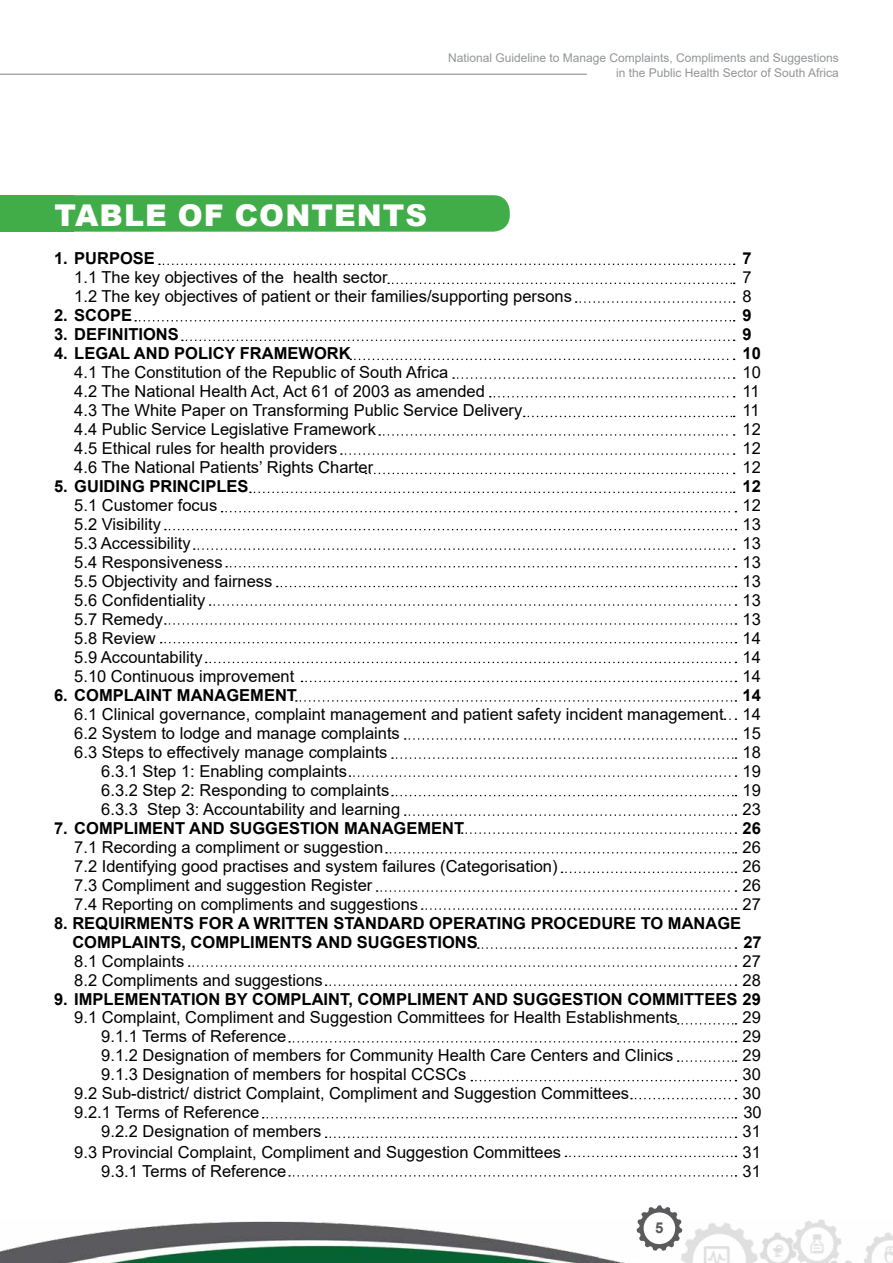
<style>
.page{position:relative;width:893px;height:1263px;background:#fff}
.page>*{position:absolute;margin:0;border:0;box-sizing:border-box;transform-origin:0 0}
.t1{font:900 30px "Arial";letter-spacing:.035em;color:#fff}
.t2{font:16.5px/18.9px "Arial";color:#000}
.t3{font:700 16.5px/19px "Arial";color:#000}
.t4{font:700 15px "Arial";color:#58595b}
.t5{font:12px/14.4px "Arial";color:#939598;text-align:right}
</style>
<div class="page">
<img style="left:0;top:1219px;width:893px;height:44px">
<svg style="left:637px;top:1205px;width:45px;height:46px"></svg>
<hr style="left:0;top:73px;width:587px;height:2px;background:#a7a9ac">
<div style="left:42px;top:195px;width:468px;height:37px;background:#41ad49;border-radius:16px"></div>
<div style="left:0;top:195px;width:74px;height:37px;background:#41ad49"></div>
<svg style="left:159px;top:264px;width:576px;height:1px"></svg>
<svg style="left:388px;top:283px;width:347px;height:1px"></svg>
<svg style="left:576px;top:301px;width:159px;height:2px"></svg>
<svg style="left:135px;top:320px;width:600px;height:1px"></svg>
<svg style="left:182px;top:340px;width:553px;height:1px"></svg>
<svg style="left:350px;top:359px;width:385px;height:1px"></svg>
<svg style="left:453px;top:377px;width:282px;height:2px"></svg>
<svg style="left:490px;top:396px;width:245px;height:1px"></svg>
<svg style="left:524px;top:416px;width:211px;height:1px"></svg>
<svg style="left:379px;top:434px;width:356px;height:2px"></svg>
<svg style="left:341px;top:453px;width:394px;height:2px"></svg>
<svg style="left:366px;top:473px;width:369px;height:1px"></svg>
<svg style="left:250px;top:492px;width:485px;height:1px"></svg>
<svg style="left:222px;top:511px;width:514px;height:1px"></svg>
<svg style="left:165px;top:529px;width:571px;height:1px"></svg>
<svg style="left:226px;top:566px;width:510px;height:1px"></svg>
<svg style="left:277px;top:586px;width:459px;height:1px"></svg>
<svg style="left:210px;top:604px;width:526px;height:2px"></svg>
<svg style="left:165px;top:623px;width:571px;height:2px"></svg>
<svg style="left:161px;top:642px;width:575px;height:1px"></svg>
<svg style="left:206px;top:662px;width:530px;height:1px"></svg>
<svg style="left:301px;top:681px;width:435px;height:1px"></svg>
<svg style="left:296px;top:700px;width:440px;height:2px"></svg>
<svg style="left:724px;top:718px;width:12px;height:2px"></svg>
<svg style="left:405px;top:738px;width:331px;height:2px"></svg>
<svg style="left:392px;top:757px;width:344px;height:2px"></svg>
<svg style="left:349px;top:775px;width:387px;height:2px"></svg>
<svg style="left:405px;top:814px;width:331px;height:2px"></svg>
<svg style="left:462px;top:832px;width:274px;height:2px"></svg>
<svg style="left:386px;top:852px;width:350px;height:1px"></svg>
<svg style="left:561px;top:871px;width:175px;height:2px"></svg>
<svg style="left:377px;top:890px;width:359px;height:2px"></svg>
<svg style="left:422px;top:908px;width:314px;height:2px"></svg>
<svg style="left:478px;top:947px;width:258px;height:2px"></svg>
<svg style="left:189px;top:965px;width:547px;height:2px"></svg>
<svg style="left:326px;top:984px;width:410px;height:2px"></svg>
<svg style="left:678px;top:1023px;width:58px;height:1px"></svg>
<svg style="left:289px;top:1041px;width:447px;height:1px"></svg>
<svg style="left:678px;top:1060px;width:58px;height:2px"></svg>
<svg style="left:471px;top:1080px;width:265px;height:1px"></svg>
<svg style="left:631px;top:1098px;width:105px;height:1px"></svg>
<svg style="left:263px;top:1117px;width:473px;height:1px"></svg>
<svg style="left:326px;top:1136px;width:410px;height:2px"></svg>
<svg style="left:565px;top:1155px;width:171px;height:2px"></svg>
<svg style="left:289px;top:1175px;width:447px;height:1px"></svg>
<svg style="left:194px;top:548px;width:541px;height:2px"></svg>
<svg style="left:392px;top:795px;width:344px;height:1px"></svg>
<p class="t5" style="left:448px;top:51px;width:392px">National Guideline to Manage Complaints, Compliments and Suggestions in the Public Health Sector of South Africa</p>
<h1 class="t1" style="left:55px;top:193px;width:374px">TABLE OF CONTENTS</h1>
<p class="t3" style="left:54px;top:249px;width:102px">1. PURPOSE</p>
<p class="t3" style="left:742px;top:249px;width:11px">7</p>
<p class="t2" style="left:74px;top:268px;width:315px">1.1 The key objectives of the health sector</p>
<p class="t2" style="left:742px;top:268px;width:11px">7</p>
<p class="t2" style="left:74px;top:287px;width:499px">1.2 The key objectives of patient or their families/supporting persons</p>
<p class="t2" style="left:742px;top:287px;width:11px">8</p>
<p class="t3" style="left:54px;top:306px;width:80px">2. SCOPE</p>
<p class="t3" style="left:742px;top:306px;width:11px">9</p>
<p class="t3" style="left:54px;top:325px;width:126px">3. DEFINITIONS</p>
<p class="t3" style="left:742px;top:325px;width:11px">9</p>
<p class="t3" style="left:54px;top:344px;width:298px">4. LEGAL AND POLICY FRAMEWORK</p>
<p class="t3" style="left:743px;top:344px;width:20px">10</p>
<p class="t2" style="left:74px;top:363px;width:375px">4.1 The Constitution of the Republic of South Africa</p>
<p class="t2" style="left:742px;top:363px;width:20px">10</p>
<p class="t2" style="left:74px;top:382px;width:412px">4.2 The National Health Act, Act 61 of 2003 as amended</p>
<p class="t2" style="left:742px;top:382px;width:19px">11</p>
<p class="t2" style="left:74px;top:401px;width:450px">4.3 The White Paper on Transforming Public Service Delivery</p>
<p class="t2" style="left:742px;top:401px;width:19px">11</p>
<p class="t2" style="left:74px;top:420px;width:303px">4.4 Public Service Legislative Framework</p>
<p class="t2" style="left:742px;top:420px;width:20px">12</p>
<p class="t2" style="left:74px;top:439px;width:265px">4.5 Ethical rules for health providers</p>
<p class="t2" style="left:742px;top:439px;width:20px">12</p>
<p class="t2" style="left:74px;top:458px;width:300px">4.6 The National Patients’ Rights Charter</p>
<p class="t2" style="left:742px;top:458px;width:20px">12</p>
<p class="t3" style="left:54px;top:477px;width:196px">5. GUIDING PRINCIPLES</p>
<p class="t3" style="left:742px;top:477px;width:20px">12</p>
<p class="t2" style="left:74px;top:496px;width:145px">5.1 Customer focus</p>
<p class="t2" style="left:742px;top:496px;width:20px">12</p>
<p class="t2" style="left:74px;top:515px;width:88px">5.2 Visibility</p>
<p class="t2" style="left:742px;top:515px;width:20px">13</p>
<p class="t2" style="left:74px;top:534px;width:118px">5.3 Accessibility</p>
<p class="t2" style="left:742px;top:534px;width:20px">13</p>
<p class="t2" style="left:74px;top:553px;width:150px">5.4 Responsiveness</p>
<p class="t2" style="left:742px;top:553px;width:20px">13</p>
<p class="t2" style="left:74px;top:572px;width:200px">5.5 Objectivity and fairness</p>
<p class="t2" style="left:742px;top:572px;width:20px">13</p>
<p class="t2" style="left:74px;top:591px;width:133px">5.6 Confidentiality</p>
<p class="t2" style="left:742px;top:591px;width:20px">13</p>
<p class="t2" style="left:74px;top:610px;width:90px">5.7 Remedy</p>
<p class="t2" style="left:742px;top:610px;width:20px">13</p>
<p class="t2" style="left:74px;top:628px;width:83px">5.8 Review</p>
<p class="t2" style="left:742px;top:628px;width:20px">14</p>
<p class="t2" style="left:74px;top:647px;width:130px">5.9 Accountability</p>
<p class="t2" style="left:742px;top:647px;width:20px">14</p>
<p class="t2" style="left:74px;top:666px;width:222px">5.10 Continuous improvement</p>
<p class="t2" style="left:742px;top:666px;width:20px">14</p>
<p class="t3" style="left:54px;top:686px;width:244px">6. COMPLAINT MANAGEMENT</p>
<p class="t3" style="left:742px;top:686px;width:20px">14</p>
<p class="t2" style="left:74px;top:704px;width:688px">6.1 Clinical governance, complaint management and patient safety incident management 14<br>6.2 System to lodge and manage complaints</p>
<p class="t2" style="left:742px;top:723px;width:20px">15</p>
<p class="t2" style="left:74px;top:742px;width:315px">6.3 Steps to effectively manage complaints</p>
<p class="t2" style="left:742px;top:742px;width:20px">18</p>
<p class="t2" style="left:101px;top:761px;width:247px">6.3.1 Step 1: Enabling complaints</p>
<p class="t2" style="left:742px;top:761px;width:20px">19</p>
<p class="t2" style="left:101px;top:780px;width:289px">6.3.2 Step 2: Responding to complaints</p>
<p class="t2" style="left:743px;top:780px;width:20px">19</p>
<p class="t2" style="left:101px;top:799px;width:301px">6.3.3 Step 3: Accountability and learning</p>
<p class="t2" style="left:743px;top:799px;width:20px">23</p>
<p class="t3" style="left:54px;top:818px;width:412px">7. COMPLIMENT AND SUGGESTION MANAGEMENT</p>
<p class="t3" style="left:743px;top:818px;width:20px">26</p>
<p class="t2" style="left:74px;top:837px;width:311px">7.1 Recording a compliment or suggestion</p>
<p class="t2" style="left:743px;top:837px;width:20px">26</p>
<p class="t2" style="left:74px;top:856px;width:485px">7.2 Identifying good practises and system failures (Categorisation)</p>
<p class="t2" style="left:743px;top:856px;width:20px">26</p>
<p class="t2" style="left:74px;top:875px;width:300px">7.3 Compliment and suggestion Register</p>
<p class="t2" style="left:743px;top:875px;width:20px">26</p>
<p class="t2" style="left:74px;top:894px;width:345px">7.4 Reporting on compliments and suggestions</p>
<p class="t2" style="left:743px;top:894px;width:20px">27</p>
<p class="t3" style="left:72px;top:913px;width:670px;text-indent:-18px">8. REQUIRMENTS FOR A WRITTEN STANDARD OPERATING PROCEDURE TO MANAGE<br>COMPLAINTS, COMPLIMENTS AND SUGGESTIONS</p>
<p class="t3" style="left:743px;top:932px;width:20px">27</p>
<p class="t2" style="left:74px;top:951px;width:112px">8.1 Complaints</p>
<p class="t2" style="left:743px;top:951px;width:20px">27</p>
<p class="t2" style="left:74px;top:970px;width:250px">8.2 Compliments and suggestions</p>
<p class="t2" style="left:743px;top:970px;width:20px">28</p>
<p class="t3" style="left:54px;top:989px;width:708px">9. IMPLEMENTATION BY COMPLAINT, COMPLIMENT AND SUGGESTION COMMITTEES 29</p>
<p class="t2" style="left:74px;top:1008px;width:605px">9.1 Complaint, Compliment and Suggestion Committees for Health Establishments</p>
<p class="t2" style="left:743px;top:1008px;width:20px">29</p>
<p class="t2" style="left:101px;top:1027px;width:186px">9.1.1 Terms of Reference</p>
<p class="t2" style="left:743px;top:1027px;width:20px">29</p>
<p class="t2" style="left:101px;top:1046px;width:574px">9.1.2 Designation of members for Community Health Care Centers and Clinics</p>
<p class="t2" style="left:743px;top:1046px;width:20px">29</p>
<p class="t2" style="left:101px;top:1065px;width:366px">9.1.3 Designation of members for hospital CCSCs</p>
<p class="t2" style="left:743px;top:1065px;width:20px">30</p>
<p class="t2" style="left:74px;top:1084px;width:556px">9.2 Sub-district/ district Complaint, Compliment and Suggestion Committees</p>
<p class="t2" style="left:743px;top:1084px;width:20px">30</p>
<p class="t2" style="left:74px;top:1103px;width:186px">9.2.1 Terms of Reference</p>
<p class="t2" style="left:743px;top:1103px;width:20px">30</p>
<p class="t2" style="left:101px;top:1122px;width:222px">9.2.2 Designation of members</p>
<p class="t2" style="left:743px;top:1122px;width:20px">31</p>
<p class="t2" style="left:74px;top:1143px;width:488px">9.3 Provincial Complaint, Compliment and Suggestion Committees</p>
<p class="t2" style="left:743px;top:1143px;width:20px">31</p>
<p class="t2" style="left:101px;top:1162px;width:186px">9.3.1 Terms of Reference</p>
<p class="t2" style="left:743px;top:1162px;width:20px">31</p>
<p class="t4" style="left:655px;top:1217px;width:10px">5</p>
</div>
